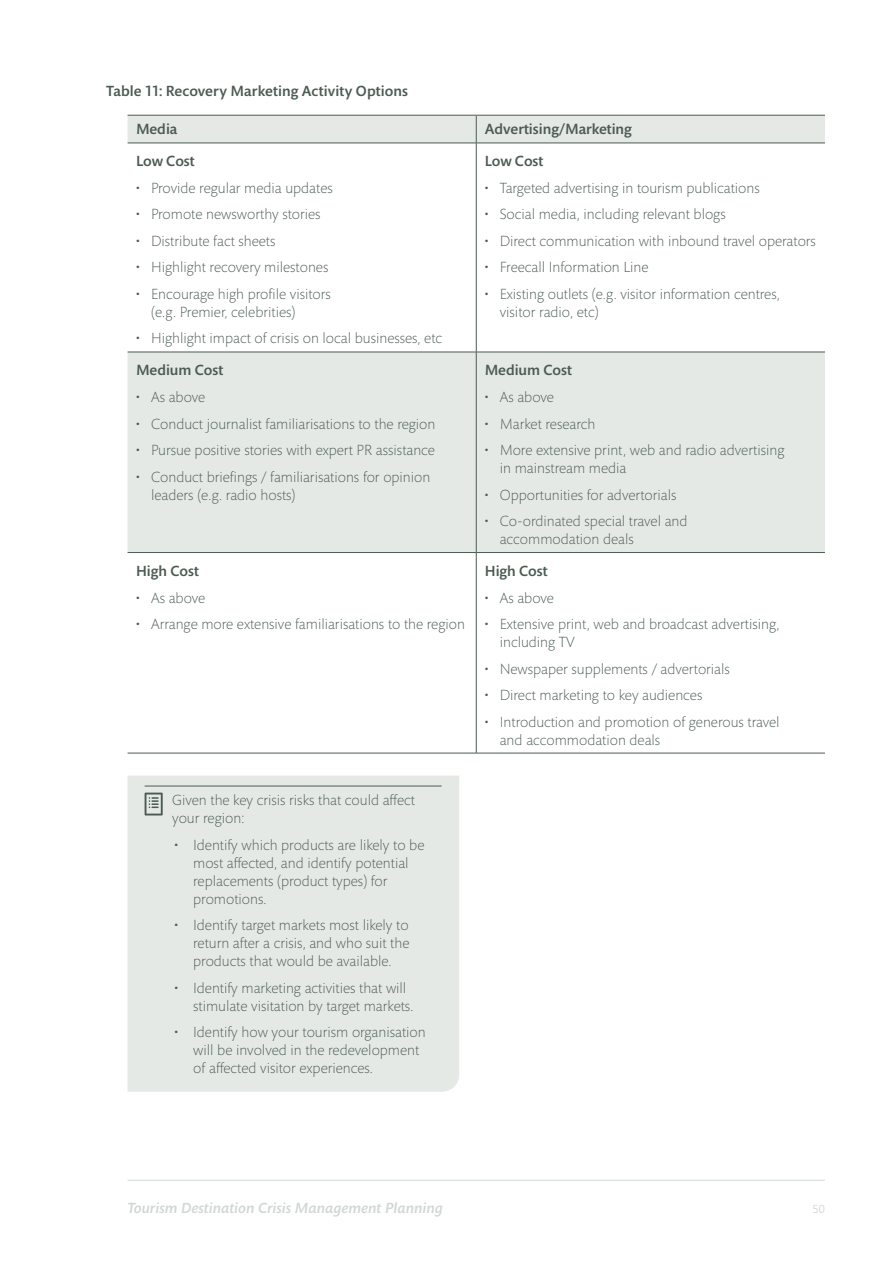
<style>
.page{position:relative;width:893px;height:1263px;background:#fff}
.page>*{position:absolute;margin:0;border:0;box-sizing:border-box;transform-origin:0 0}
.t1{font:300 15px/18px "Mundo Sans Pro";color:#4c5b52}
.t2{font:500 15px "Mundo Sans Pro";color:#4c5b52}
.t3{font:italic 500 15px "Mundo Sans Pro";color:#d1d8d4}
.t4{font:12px "Mundo Sans Pro";color:#d1d8d4}
</style>
<div class="page">
<hr style="left:128px;top:1180px;width:697px;height:1px;background:#d1d8d4">
<div style="left:128px;top:775px;width:331px;height:317px;background:#e5e9e6"></div>
<hr style="left:145px;top:786px;width:297px;height:1px;background:#4c5b52">
<svg style="left:145px;top:793px;width:18px;height:22px"></svg>
<svg style="left:128px;top:116px;width:697px;height:436px;fill:#e5e9e6"></svg>
<hr style="left:128px;top:115px;width:348px;height:1px;background:#4c5b52">
<hr style="left:476px;top:115px;width:349px;height:1px;background:#4c5b52">
<hr style="left:128px;top:143px;width:348px;height:1px;background:#4c5b52">
<hr style="left:476px;top:143px;width:349px;height:1px;background:#4c5b52">
<hr style="left:128px;top:352px;width:348px;height:1px;background:#4c5b52">
<hr style="left:476px;top:352px;width:349px;height:1px;background:#4c5b52">
<hr style="left:128px;top:552px;width:348px;height:1px;background:#4c5b52">
<hr style="left:476px;top:552px;width:349px;height:1px;background:#4c5b52">
<hr style="left:128px;top:753px;width:348px;height:1px;background:#4c5b52">
<hr style="left:476px;top:753px;width:349px;height:1px;background:#4c5b52">
<svg style="left:476px;top:116px;width:1px;height:27px"></svg>
<hr style="left:476px;top:143px;width:1px;height:209px;background:#4c5b52">
<hr style="left:476px;top:352px;width:1px;height:200px;background:#4c5b52">
<hr style="left:476px;top:553px;width:1px;height:200px;background:#4c5b52">
<p class="t2" style="left:106px;top:82px;width:303px">Table 11: Recovery Marketing Activity Options</p>
<p class="t2" style="left:136px;top:121px;width:43px">Media</p>
<p class="t2" style="left:485px;top:121px;width:149px">Advertising/Marketing</p>
<p class="t2" style="left:136px;top:153px;width:60px">Low Cost</p>
<p class="t1" style="left:136px;top:179px;width:198px">• Provide regular media updates</p>
<p class="t1" style="left:136px;top:206px;width:186px">• Promote newsworthy stories</p>
<p class="t1" style="left:136px;top:232px;width:141px">• Distribute fact sheets</p>
<p class="t1" style="left:136px;top:259px;width:194px">• Highlight recovery milestones</p>
<p class="t1" style="left:151px;top:285px;width:181px;text-indent:-15px">• Encourage high profile visitors (e.g. Premier, celebrities)</p>
<p class="t1" style="left:136px;top:330px;width:308px">• Highlight impact of crisis on local businesses, etc</p>
<p class="t2" style="left:485px;top:153px;width:60px">Low Cost</p>
<p class="t1" style="left:485px;top:179px;width:277px">• Targeted advertising in tourism publications</p>
<p class="t1" style="left:485px;top:206px;width:242px">• Social media, including relevant blogs</p>
<p class="t1" style="left:485px;top:232px;width:333px">• Direct communication with inbound travel operators</p>
<p class="t1" style="left:485px;top:259px;width:165px">• Freecall Information Line</p>
<p class="t1" style="left:500px;top:285px;width:281px;text-indent:-15px">• Existing outlets (e.g. visitor information centres, visitor radio, etc)</p>
<p class="t2" style="left:136px;top:362px;width:89px">Medium Cost</p>
<p class="t1" style="left:136px;top:388px;width:71px">• As above</p>
<p class="t1" style="left:136px;top:415px;width:301px">• Conduct journalist familiarisations to the region</p>
<p class="t1" style="left:136px;top:441px;width:300px">• Pursue positive stories with expert PR assistance</p>
<p class="t1" style="left:151px;top:468px;width:281px;text-indent:-15px">• Conduct briefings / familiarisations for opinion leaders (e.g. radio hosts)</p>
<p class="t2" style="left:136px;top:562px;width:64px">High Cost</p>
<p class="t1" style="left:136px;top:589px;width:71px">• As above</p>
<p class="t1" style="left:136px;top:615px;width:330px">• Arrange more extensive familiarisations to the region</p>
<p class="t1" style="left:172px;top:791px;width:244px">Given the key crisis risks that could affect your region:</p>
<p class="t1" style="left:193px;top:836px;width:233px;text-indent:-19px">• Identify which products are likely to be most affected, and identify potential replacements (product types) for promotions.</p>
<p class="t1" style="left:193px;top:916px;width:218px;text-align:justify;text-indent:-19px">• Identify target markets most likely to return after a crisis, and who suit the products that would be available.</p>
<p class="t1" style="left:193px;top:979px;width:222px;text-indent:-19px">• Identify marketing activities that will stimulate visitation by target markets.</p>
<p class="t1" style="left:193px;top:1023px;width:234px;text-indent:-19px">• Identify how your tourism organisation will be involved in the redevelopment of affected visitor experiences.</p>
<p class="t2" style="left:485px;top:362px;width:89px">Medium Cost</p>
<p class="t1" style="left:485px;top:388px;width:71px">• As above</p>
<p class="t1" style="left:485px;top:415px;width:112px">• Market research</p>
<p class="t1" style="left:500px;top:441px;width:286px;text-indent:-15px">• More extensive print, web and radio advertising in mainstream media</p>
<p class="t1" style="left:485px;top:486px;width:193px">• Opportunities for advertorials</p>
<p class="t1" style="left:500px;top:512px;width:189px;text-indent:-15px">• Co-ordinated special travel and accommodation deals</p>
<p class="t2" style="left:485px;top:562px;width:64px">High Cost</p>
<p class="t1" style="left:485px;top:589px;width:71px">• As above</p>
<p class="t1" style="left:500px;top:615px;width:281px;text-indent:-15px">• Extensive print, web and broadcast advertising, including TV</p>
<p class="t1" style="left:485px;top:660px;width:247px">• Newspaper supplements / advertorials</p>
<p class="t1" style="left:485px;top:686px;width:219px">• Direct marketing to key audiences</p>
<p class="t1" style="left:500px;top:713px;width:281px;text-indent:-15px">• Introduction and promotion of generous travel and accommodation deals</p>
<p class="t3" style="left:128px;top:1199px;width:317px">Tourism Destination Crisis Management Planning</p>
<p class="t4" style="left:812px;top:1202px;width:14px">50</p>
</div>
